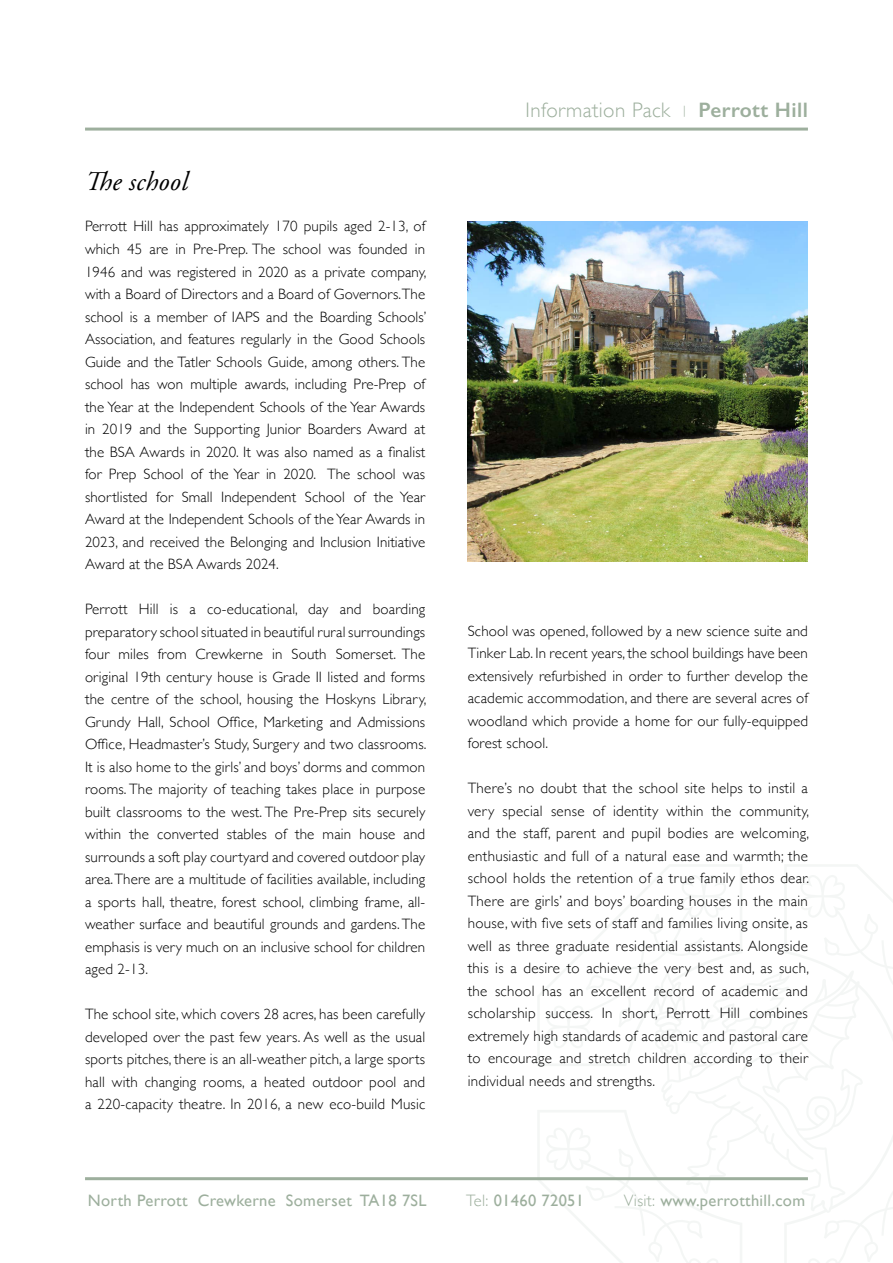
<style>
.page{position:relative;width:893px;height:1263px;background:#fff}
.page>*{position:absolute;margin:0;border:0;box-sizing:border-box;transform-origin:0 0}
.t1{font:italic 27px "Adobe Garamond Pro";letter-spacing:.01em;color:#000}
.t2{font:300 21px "Gill Sans";letter-spacing:.02em;color:#9daf9d}
.t3{font:16.5px "Gill Sans";letter-spacing:.02em;color:#9daf9d}
.t4{font:300 15px/22.5px "Gill Sans";letter-spacing:.01em;color:#000;text-align:justify}
.s1{font-weight:600}
.s2{font-weight:300}
</style>
<div class="page">
<svg style="left:537px;top:865px;width:356px;height:398px"></svg>
<hr style="left:85px;top:1177px;width:723px;height:3px;background:#9daf9d">
<hr style="left:85px;top:128px;width:723px;height:3px;background:#9daf9d">
<img style="left:468px;top:221px;width:340px;height:340px">
<h1 class="t1" style="left:85px;top:165px;width:104px">The school</h1>
<p class="t4" style="left:85px;top:215px;width:343px">Perrott Hill has approximately 170 pupils aged 2-13, of which 45 are in Pre-Prep. The school was founded in 1946 and was registered in 2020 as a private company, with a Board of Directors and a Board of Governors. The school is a member of IAPS and the Boarding Schools’ Association, and features regularly in the Good Schools Guide and the Tatler Schools Guide, among others. The school has won multiple awards, including Pre-Prep of the Year at the Independent Schools of the Year Awards in 2019 and the Supporting Junior Boarders Award at the BSA Awards in 2020. It was also named as a finalist for Prep School of the Year in 2020. The school was shortlisted for Small Independent School of the Year Award at the Independent Schools of the Year Awards in 2023, and received the Belonging and Inclusion Initiative Award at the BSA Awards 2024.</p>
<p class="t4" style="left:85px;top:597px;width:343px">Perrott Hill is a co-educational, day and boarding preparatory school situated in beautiful rural surroundings four miles from Crewkerne in South Somerset. The original 19th century house is Grade II listed and forms the centre of the school, housing the Hoskyns Library, Grundy Hall, School Office, Marketing and Admissions Office, Headmaster’s Study, Surgery and two classrooms.<br>It is also home to the girls’ and boys’ dorms and common rooms. The majority of teaching takes place in purpose built classrooms to the west. The Pre-Prep sits securely within the converted stables of the main house and surrounds a soft play courtyard and covered outdoor play area. There are a multitude of facilities available, including a sports hall, theatre, forest school, climbing frame, all&shy;weather surface and beautiful grounds and gardens. The emphasis is very much on an inclusive school for children aged 2-13.</p>
<p class="t4" style="left:85px;top:1002px;width:342px">The school site, which covers 28 acres, has been carefully developed over the past few years. As well as the usual sports pitches, there is an all-weather pitch, a large sports hall with changing rooms, a heated outdoor pool and a 220-capacity theatre. In 2016, a new eco-build Music</p>
<h2 class="t2" style="left:526px;top:94px;width:284px">Information Pack <sup>|</sup> <span class="s1">Perrott Hill</span></h2>
<p class="t4" style="left:468px;top:619px;width:342px">School was opened, followed by a new science suite and Tinker Lab. In recent years, the school buildings have been extensively refurbished in order to further develop the academic accommodation, and there are several acres of woodland which provide a home for our fully-equipped forest school.</p>
<p class="t4" style="left:468px;top:776px;width:343px">There’s no doubt that the school site helps to instil a very special sense of identity within the community, and the staff, parent and pupil bodies are welcoming, enthusiastic and full of a natural ease and warmth; the school holds the retention of a true family ethos dear.<br>There are girls’ and boys’ boarding houses in the main house, with five sets of staff and families living onsite, as well as three graduate residential assistants. Alongside this is a desire to achieve the very best and, as such, the school has an excellent record of academic and scholarship success. In short, Perrott Hill combines extremely high standards of academic and pastoral care to encourage and stretch children according to their individual needs and strengths.</p>
<p class="t3" style="left:88px;top:1191px;width:340px">North Perrott Crewkerne Somerset TA18 7SL</p>
<p class="t3" style="left:466px;top:1191px;width:119px"><span class="s2">Tel:</span> 01460 72051</p>
<p class="t3" style="left:624px;top:1191px;width:183px"><span class="s2">Visit:</span> www.perrotthill.com</p>
</div>
